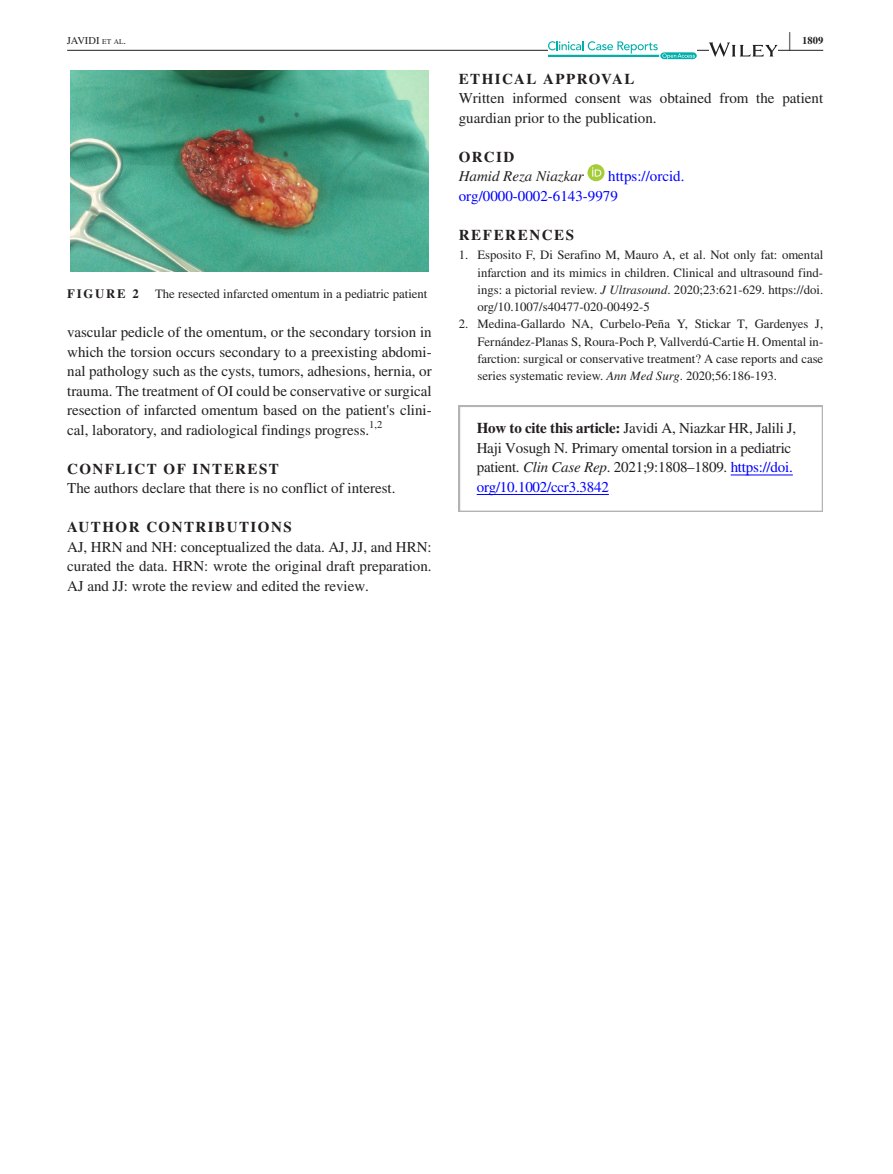
<style>
.page{position:relative;width:893px;height:1174px;background:#fff}
.page>*{position:absolute;margin:0;border:0;box-sizing:border-box;transform-origin:0 0}
.t1{font:700 25.95px "STIX";color:#231f20;scale:.36 1}
.t2{font:15px/19.5px "STIX";color:#231f20;text-align:justify}
.t3{font:700 15px "STIX";letter-spacing:.1em;color:#231f20}
.t4{font:15px/19.5px "STIX";color:#00f}
.t5{font:italic 15px "STIX";color:#231f20}
.t6{font:12.75px/17.2px "STIX";color:#231f20;text-align:justify}
.t7{font:700 12.75px "STIX";letter-spacing:.14em;color:#231f20}
.t8{font:10.5px "STIX";color:#231f20}
.t9{font:700 10.5px "STIX";color:#231f20}
.t10{font:10.5px "STIX";color:#231f20}
.s1{font-size:7.35px}
.s2{font-style:italic}
.s3{font-weight:700}
.s4{color:#00f}
</style>
<div class="page">
<hr style="left:67px;top:50px;width:756px;height:1px;background:#231f20">
<svg style="left:548px;top:41px;width:149px;height:18px"></svg>
<svg style="left:709px;top:42px;width:69px;height:15px"></svg>
<svg style="left:459px;top:405px;width:364px;height:107px;background:#bcbdc0"></svg>
<div style="left:460px;top:407px;width:362px;height:103px;background:#fff"></div>
<hr style="left:731px;top:474px;width:62px;height:1px;background:#00f">
<hr style="left:477px;top:494px;width:132px;height:1px;background:#00f">
<div style="left:587px;top:164px;width:17px;height:17px;background:#a5cd39;border-radius:50%"></div>
<svg style="left:592px;top:167px;width:9px;height:10px"></svg>
<div style="left:67px;top:70px;width:365px;height:201px;background:linear-gradient(to bottom,#fff,#fff)"></div>
<img style="left:71px;top:70px;width:357px;height:201px">
<h1 class="t1" style="left:789px;top:26px;width:7px">|</h1>
<p class="t8" style="left:67px;top:33px;width:61px">JAVIDI <span class="s1">et al</span>.</p>
<p class="t9" style="left:802px;top:34px;width:22px">1809</p>
<p class="t7" style="left:67px;top:286px;width:73px">FIGURE 2</p>
<p class="t6" style="left:155px;top:286px;width:274px">The resected infarcted omentum in a pediatric patient</p>
<p class="t2" style="left:67px;top:323px;width:366px">vascular pedicle of the omentum, or the secondary torsion in which the torsion occurs secondary to a preexisting abdomi&shy;nal pathology such as the cysts, tumors, adhesions, hernia, or trauma. The treatment of OI could be conservative or surgical resection of infarcted omentum based on the patient's clini&shy;cal, laboratory, and radiological findings progress.</p>
<p class="t10" style="left:369px;top:417px;width:15px">1,2</p>
<p class="t3" style="left:67px;top:460px;width:213px">CONFLICT OF INTEREST</p>
<p class="t2" style="left:67px;top:479px;width:330px">The authors declare that there is no conflict of interest.</p>
<p class="t3" style="left:67px;top:518px;width:226px">AUTHOR CONTRIBUTIONS</p>
<p class="t2" style="left:67px;top:538px;width:366px">AJ, HRN and NH: conceptualized the data. AJ, JJ, and HRN: curated the data. HRN: wrote the original draft preparation.<br>AJ and JJ: wrote the review and edited the review.</p>
<p class="t3" style="left:459px;top:70px;width:177px">ETHICAL APPROVAL</p>
<p class="t2" style="left:459px;top:89px;width:366px">Written informed consent was obtained from the patient guardian prior to the publication.</p>
<p class="t3" style="left:459px;top:148px;width:57px">ORCID</p>
<p class="t5" style="left:459px;top:166px;width:127px">Hamid Reza Niazkar</p>
<p class="t4" style="left:459px;top:167px;width:227px;text-indent:150px">https://orcid. org/0000-0002-6143-9979</p>
<p class="t3" style="left:459px;top:226px;width:117px">REFERENCES</p>
<p class="t6" style="left:477px;top:247px;width:347px;text-indent:-19px">1. Esposito F, Di Serafino M, Mauro A, et al. Not only fat: omental infarction and its mimics in children. Clinical and ultrasound find&shy;ings: a pictorial review. <span class="s2">J Ultrasound</span>. 2020;23:621-629. https://doi. org/10.1007/s40477-020-00492-5</p>
<p class="t6" style="left:477px;top:316px;width:347px;text-indent:-19px">2. Medina-Gallardo NA, Curbelo-Peña Y, Stickar T, Gardenyes J, Fernández-Planas S, Roura-Poch P, Vallverdú-Cartie H. Omental in&shy;farction: surgical or conservative treatment? A case reports and case series systematic review. <span class="s2">Ann Med Surg</span>. 2020;56:186-193.</p>
<p class="t2" style="left:477px;top:419px;width:321px;text-align:left"><span class="s3">How to cite this article:</span> Javidi A, Niazkar HR, Jalili J, Haji Vosugh N. Primary omental torsion in a pediatric patient. <span class="s2">Clin Case Rep</span>. 2021;9:1808–1809. <span class="s4">https://doi. org/10.1002/ccr3.3842</span></p>
</div>
